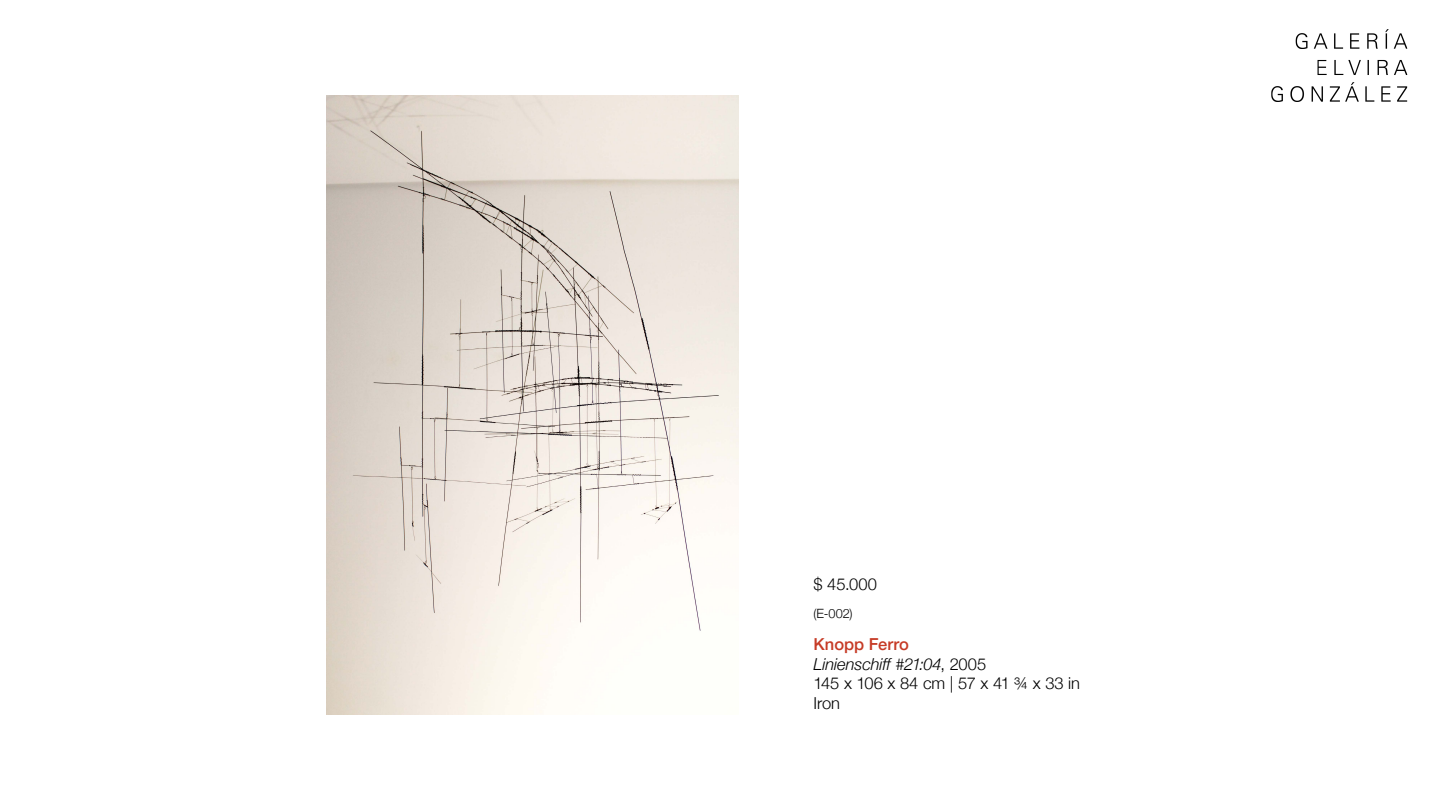
<style>
.page{position:relative;width:1440px;height:810px;background:#fff}
.page>*{position:absolute;margin:0;border:0;box-sizing:border-box;transform-origin:0 0}
.t1{font:300 16.5px "Helvetica Neue";letter-spacing:-.005em;color:#000}
.t2{font:italic 300 16.5px "Helvetica Neue";letter-spacing:-.005em;color:#000}
.t3{font:500 16.5px "Helvetica Neue";color:#c63b26}
.t4{font:300 12.75px "Helvetica Neue";color:#000}
.s1{font-style:normal}
</style>
<div class="page">
<img style="left:326px;top:96px;width:412px;height:618px">
<img style="left:1271px;top:29px;width:137px;height:73px">
<p class="t1" style="left:814px;top:571px;width:65px">$ 45.000</p>
<p class="t4" style="left:814px;top:603px;width:40px">(E-002)</p>
<p class="t3" style="left:814px;top:631px;width:97px">Knopp Ferro</p>
<p class="t2" style="left:814px;top:651px;width:174px">Linienschiff #21:04<span class="s1">, 2005</span></p>
<p class="t1" style="left:814px;top:670px;width:268px">145 x 106 x 84 cm | 57 x 41 ¾ x 33 in</p>
<p class="t1" style="left:814px;top:690px;width:28px">Iron</p>
</div>
